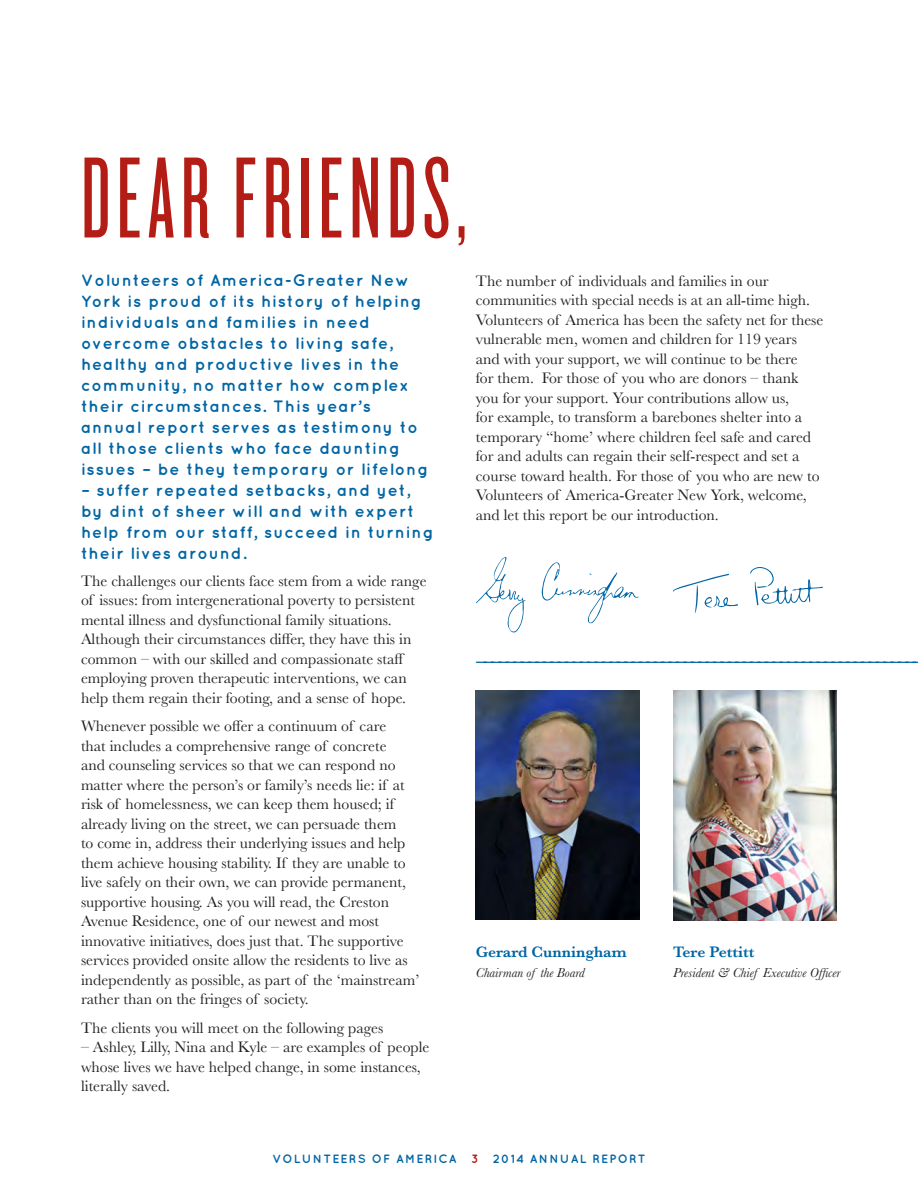
<style>
.page{position:relative;width:918px;height:1188px;background:#fff}
.page>*{position:absolute;margin:0;border:0;box-sizing:border-box;transform-origin:0 0}
.t1{font:120px "Knockout HTF26 Junior Flyweight";letter-spacing:.05em;color:#b41d15}
.Intro_text{font:700 16.5px/21px "Quicksand";letter-spacing:.06em;color:#0065a4}
.Copy{font:15.75px/19.5px "Baskerville";color:#231f20}
.BOD_Name{font:600 15.75px "Baskerville";color:#0065a4}
.BOD_Title_Company{font:italic 13.5px "Baskerville";color:#231f20}
.pagination{font:700 12px "Quicksand";letter-spacing:.1em;color:#0065a4}
.s1{color:#b41d15}
</style>
<div class="page">
<svg style="left:476px;top:662px;width:442px;height:1px"></svg>
<svg style="left:476px;top:557px;width:50px;height:76px"></svg>
<svg style="left:542px;top:562px;width:97px;height:62px"></svg>
<svg style="left:673px;top:574px;width:65px;height:39px"></svg>
<svg style="left:750px;top:567px;width:73px;height:38px"></svg>
<img style="left:673px;top:690px;width:164px;height:231px">
<img style="left:476px;top:690px;width:163px;height:230px">
<h1 class="t1" style="left:81px;top:139px;width:387px">DEAR FRIENDS,</h1>
<p class="Intro_text" style="left:81px;top:269px;width:349px">Volunteers of America-Greater New York is proud of its history of helping individuals and families in need overcome obstacles to living safe, healthy and productive lives in the community, no matter how complex their circumstances. This year’s annual report serves as testimony to all those clients who face daunting issues – be they temporary or lifelong</p>
<p class="Intro_text" style="left:81px;top:479px;width:354px">– suffer repeated setbacks, and yet, by dint of sheer will and with expert help from our staff, succeed in turning their lives around.</p>
<p class="Copy" style="left:81px;top:571px;width:347px">The challenges our clients face stem from a wide range of issues: from intergenerational poverty to persistent mental illness and dysfunctional family situations.<br>Although their circumstances differ, they have this in common – with our skilled and compassionate staff employing proven therapeutic interventions, we can help them regain their footing, and a sense of hope.</p>
<p class="Copy" style="left:81px;top:716px;width:340px">Whenever possible we offer a continuum of care<br>that includes a comprehensive range of concrete<br>and counseling services so that we can respond no matter where the person’s or family’s needs lie: if at risk of homelessness, we can keep them housed; if already living on the street, we can persuade them<br>to come in, address their underlying issues and help them achieve housing stability. If they are unable to live safely on their own, we can provide permanent, supportive housing. As you will read, the Creston Avenue Residence, one of our newest and most innovative initiatives, does just that. The supportive services provided onsite allow the residents to live as independently as possible, as part of the ‘mainstream’ rather than on the fringes of society.</p>
<p class="Copy" style="left:81px;top:1018px;width:304px">The clients you will meet on the following pages</p>
<p class="Copy" style="left:81px;top:1037px;width:350px">– Ashley, Lilly, Nina and Kyle – are examples of people whose lives we have helped change, in some instances, literally saved.</p>
<p class="Copy" style="left:476px;top:271px;width:349px">The number of individuals and families in our communities with special needs is at an all-time high.<br>Volunteers of America has been the safety net for these vulnerable men, women and children for 119 years and with your support, we will continue to be there<br>for them. For those of you who are donors – thank you for your support. Your contributions allow us,<br>for example, to transform a barebones shelter into a temporary “home’ where children feel safe and cared for and adults can regain their self-respect and set a course toward health. For those of you who are new to Volunteers of America-Greater New York, welcome, and let this report be our introduction.</p>
<p class="BOD_Name" style="left:476px;top:941px;width:152px">Gerard Cunningham</p>
<p class="BOD_Title_Company" style="left:476px;top:964px;width:111px">Chairman of the Board</p>
<p class="BOD_Name" style="left:673px;top:941px;width:83px">Tere Pettitt</p>
<p class="BOD_Title_Company" style="left:673px;top:964px;width:169px">President &amp; Chief Executive Officer</p>
<p class="pagination" style="left:272px;top:1151px;width:375px">VOLUNTEERS OF AMERICA <span class="s1">3</span> 2014 ANNUAL REPORT</p>
</div>
